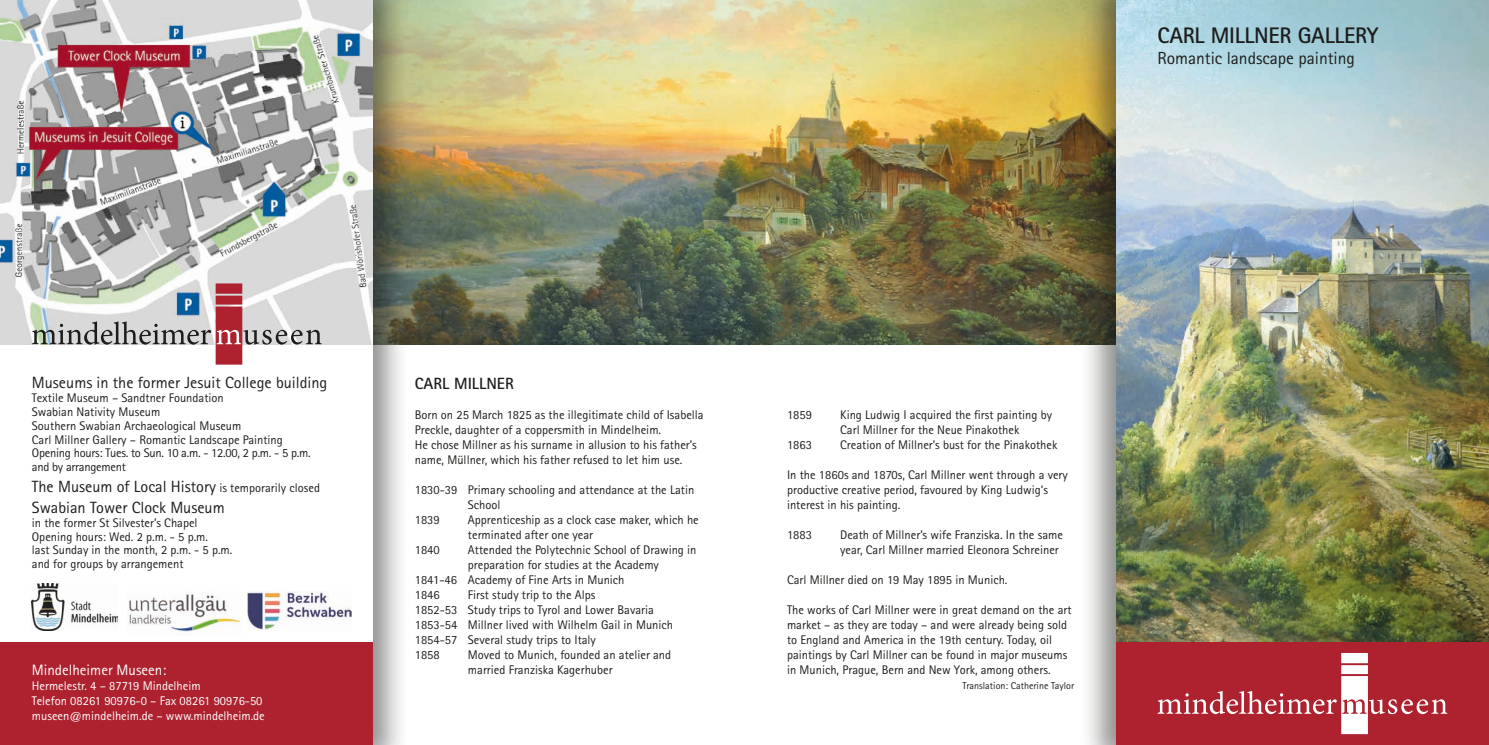
<style>
.page{position:relative;width:1489px;height:745px;background:#fff}
.page>*{position:absolute;margin:0;border:0;box-sizing:border-box;transform-origin:0 0}
.t1{font:700 22.5px "Rotis Sans Serif";letter-spacing:-.01em;color:#1d1d1b}
.t2{font:17.5px "Rotis Sans Serif";letter-spacing:-.005em;color:#1d1d1b}
.t3{font:16.25px/21px "Rotis Sans Serif";color:#1d1d1b}
.t4{font:700 16.25px "Rotis Sans Serif";color:#1d1d1b}
.t5{font:15px "Rotis Sans Serif";color:#fff}
.t6{font:12.5px/15px "Rotis Sans Serif";color:#1d1d1b}
.t7{font:12.5px/15px "Rotis Sans Serif";color:#fff}
.t8{font:10px "Rotis Sans Serif";color:#1d1d1b}
.s1{font-size:12.5px}
</style>
<div class="page">
<img style="left:410px;top:0;width:668px;height:344px">
<div style="left:1078px;top:0;width:410px;height:744px;background:#1d1d1b;opacity:.5"></div>
<img style="left:1116px;top:0;width:372px;height:641px">
<div style="left:1116px;top:641px;width:372px;height:103px;background:#ae2230"></div>
<svg style="left:1157px;top:653px;width:290px;height:80px"></svg>
<div style="left:0;top:0;width:410px;height:744px;background:#1d1d1b;opacity:.5"></div>
<svg style="left:0;top:0;width:372px;height:641px"></svg>
<div style="left:0;top:641px;width:372px;height:103px;background:#ae2230"></div>
<svg style="left:32px;top:283px;width:290px;height:81px"></svg>
<img style="left:32px;top:583px;width:86px;height:47px">
<img style="left:127px;top:590px;width:115px;height:44px">
<img style="left:247px;top:590px;width:104px;height:40px">
<h1 class="t1" style="left:1157px;top:21px;width:223px">CARL MILLNER GALLERY</h1>
<h2 class="t2" style="left:1157px;top:47px;width:199px">Romantic landscape painting</h2>
<h3 class="t3" style="left:32px;top:372px;width:297px">Museums in the former Jesuit College building</h3>
<p class="t6" style="left:32px;top:391px;width:280px;line-height:13.8px">Textile Museum – Sandtner Foundation<br>Swabian Nativity Museum<br>Southern Swabian Archaeological Museum<br>Carl Millner Gallery – Romantic Landscape Painting Opening hours: Tues. to Sun. 10 a.m. - 12.00, 2 p.m. - 5 p.m. and by arrangement</p>
<h3 class="t3" style="left:32px;top:475px;width:289px">The Museum of Local History <span class="s1">is temporarily closed<br></span>Swabian Tower Clock Museum</h3>
<p class="t6" style="left:32px;top:515px;width:202px;line-height:13.8px">in the former St Silvester’s Chapel Opening hours: Wed. 2 p.m. - 5 p.m.<br>last Sunday in the month, 2 p.m. - 5 p.m. and for groups by arrangement</p>
<p class="t5" style="left:32px;top:660px;width:136px">Mindelheimer Museen:</p>
<p class="t7" style="left:32px;top:677px;width:234px">Hermelestr. 4 – 87719 Mindelheim<br>Telefon 08261 90976-0 – Fax 08261 90976-50 museen@mindelheim.de – www.mindelheim.de</p>
<h3 class="t4" style="left:415px;top:373px;width:100px">CARL MILLNER</h3>
<p class="t6" style="left:415px;top:407px;width:290px">Born on 25 March 1825 as the illegitimate child of Isabella Preckle, daughter of a coppersmith in Mindelheim.<br>He chose Millner as his surname in allusion to his father’s name, Müllner, which his father refused to let him use.</p>
<p class="t6" style="left:415px;top:482px;width:281px">1830-39 Primary schooling and attendance at the Latin</p>
<p class="t6" style="left:468px;top:497px;width:34px">School</p>
<p class="t6" style="left:415px;top:512px;width:26px">1839</p>
<p class="t6" style="left:468px;top:512px;width:232px">Apprenticeship as a clock case maker, which he terminated after one year</p>
<p class="t6" style="left:415px;top:542px;width:26px">1840</p>
<p class="t6" style="left:468px;top:542px;width:230px">Attended the Polytechnic School of Drawing in</p>
<p class="t6" style="left:468px;top:557px;width:192px">preparation for studies at the Academy</p>
<p class="t6" style="left:415px;top:572px;width:211px">1841-46 Academy of Fine Arts in Munich</p>
<p class="t6" style="left:415px;top:587px;width:26px">1846</p>
<p class="t6" style="left:415px;top:587px;width:260px;text-indent:53px">First study trip to the Alps<br>1852-53 Study trips to Tyrol and Lower Bavaria<br>1853-54 Millner lived with Wilhelm Gail in Munich<br>1854-57 Several study trips to Italy<br>1858</p>
<p class="t6" style="left:468px;top:647px;width:205px">Moved to Munich, founded an atelier and married Franziska Kagerhuber</p>
<p class="t6" style="left:787px;top:407px;width:26px">1859</p>
<p class="t6" style="left:840px;top:407px;width:213px">King Ludwig I acquired the first painting by<br>Carl Millner for the Neue Pinakothek</p>
<p class="t6" style="left:787px;top:437px;width:26px">1863</p>
<p class="t6" style="left:840px;top:437px;width:219px">Creation of Millner’s bust for the Pinakothek</p>
<p class="t6" style="left:787px;top:467px;width:282px">In the 1860s and 1870s, Carl Millner went through a very productive creative period, favoured by King Ludwig‘s interest in his painting.</p>
<p class="t6" style="left:787px;top:527px;width:26px">1883</p>
<p class="t6" style="left:840px;top:527px;width:224px">Death of Millner’s wife Franziska. In the same year, Carl Millner married Eleonora Schreiner</p>
<p class="t6" style="left:787px;top:572px;width:222px">Carl Millner died on 19 May 1895 in Munich.</p>
<p class="t6" style="left:787px;top:602px;width:286px">The works of Carl Millner were in great demand on the art market – as they are today – and were already being sold to England and America in the 19th century. Today, oil paintings by Carl Millner can be found in major museums in Munich, Prague, Bern and New York, among others.</p>
<p class="t8" style="left:962px;top:679px;width:113px">Translation: Catherine Taylor</p>
</div>
